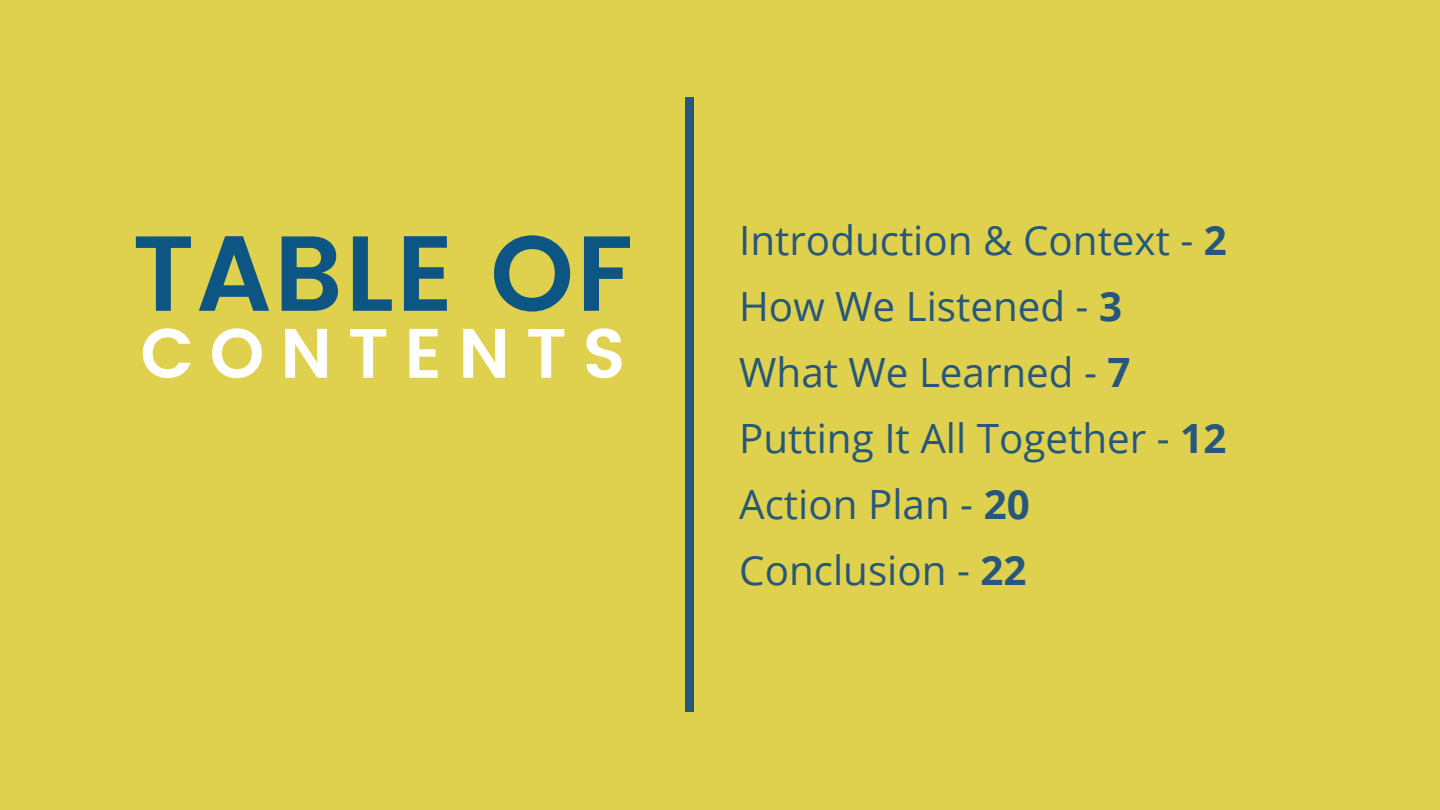
<style>
.page{position:relative;width:1440px;height:810px;background:#dfd14d}
.page>*{position:absolute;margin:0;border:0;box-sizing:border-box;transform-origin:0 0}
.t1{font:600 106.5px "Poppins";letter-spacing:.02em;color:#0d5683}
.t2{font:600 69.7px "Poppins";letter-spacing:.225em;color:#fff}
.t3{font:40.4px/66px "Open Sans";color:#27577b}
.s1{font-weight:700}
</style>
<div class="page">
<div style="left:685px;top:98px;width:9px;height:614px;background:#27577b"></div>
<h1 class="t1" style="left:132px;top:212px;width:503px">TABLE OF</h1>
<h2 class="t2" style="left:140px;top:313px;width:487px">CONTENTS</h2>
<p class="t3" style="left:739px;top:207px;width:489px">Introduction &amp; Context - <span class="s1">2<br></span>How We Listened - <span class="s1">3<br></span>What We Learned - <span class="s1">7<br></span>Putting It All Together - <span class="s1">12<br></span>Action Plan - <span class="s1">20<br></span>Conclusion - <span class="s1">22</span></p>
</div>
